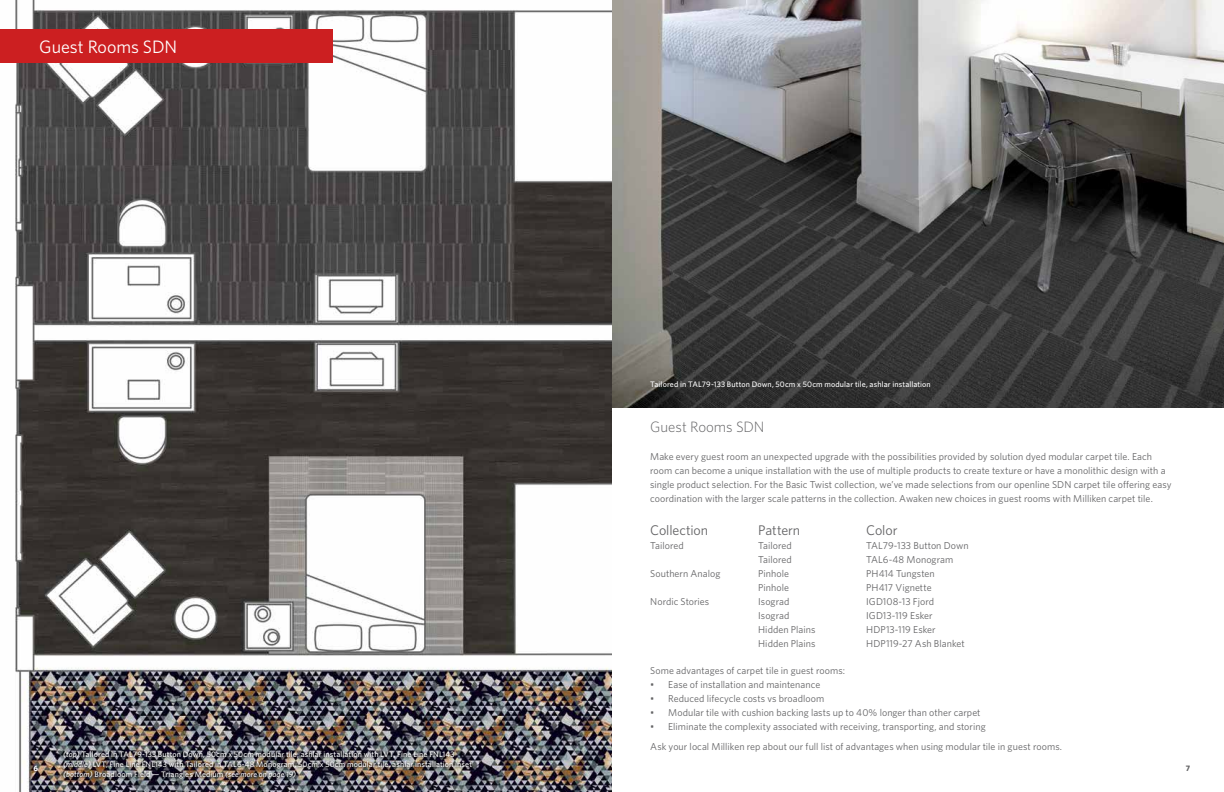
<style>
.page{position:relative;width:1224px;height:792px;background:#fff}
.page>*{position:absolute;margin:0;border:0;box-sizing:border-box;transform-origin:0 0}
.t1{font:18px "Whitney";letter-spacing:-.005em;color:#fff}
.t2{font:300 15px "Whitney";letter-spacing:-.005em;color:#636365}
.t3{font:14px "Whitney";letter-spacing:-.005em;color:#636365}
.t4{font:10px/14px "Whitney";letter-spacing:.005em;color:#636365}
.t5{font:500 8px/10px "Whitney";letter-spacing:.015em;color:#fff}
.t6{font:700 8px "Whitney";color:#fff}
.t7{font:700 8px "Whitney";color:#636365}
.s1{font-style:italic}
</style>
<div class="page">
<img style="left:612px;top:0;width:612px;height:408px">
<img style="left:15px;top:0;width:597px;height:792px">
<div style="left:0;top:29px;width:333px;height:34px;background:#cc1f21"></div>
<img style="left:60px;top:749px;width:413px;height:33px">
<h1 class="t1" style="left:39px;top:34px;width:140px">Guest Rooms SDN</h1>
<p class="t5" style="left:650px;top:379px;width:282px">Tailored in TAL79-133 Button Down, 50cm x 50cm modular tile, ashlar installation</p>
<h2 class="t2" style="left:650px;top:417px;width:116px">Guest Rooms SDN</h2>
<p class="t4" style="left:650px;top:449px;width:523px">Make every guest room an unexpected upgrade with the possibilities provided by solution dyed modular carpet tile. Each room can become a unique installation with the use of multiple products to create texture or have a monolithic design with a single product selection. For the Basic Twist collection, we’ve made selections from our openline SDN carpet tile offering easy coordination with the larger scale patterns in the collection. Awaken new choices in guest rooms with Milliken carpet tile.</p>
<h3 class="t3" style="left:650px;top:520px;width:59px">Collection</h3>
<h3 class="t3" style="left:758px;top:520px;width:44px">Pattern</h3>
<h3 class="t3" style="left:866px;top:520px;width:33px">Color</h3>
<p class="t4" style="left:650px;top:538px;width:35px">Tailored</p>
<p class="t4" style="left:758px;top:538px;width:35px">Tailored</p>
<p class="t4" style="left:866px;top:538px;width:104px">TAL79-133 Button Down</p>
<p class="t4" style="left:758px;top:552px;width:35px">Tailored</p>
<p class="t4" style="left:866px;top:552px;width:89px">TAL6-48 Monogram</p>
<p class="t4" style="left:650px;top:566px;width:72px">Southern Analog</p>
<p class="t4" style="left:758px;top:566px;width:32px">Pinhole</p>
<p class="t4" style="left:866px;top:566px;width:70px">PH414 Tungsten</p>
<p class="t4" style="left:758px;top:580px;width:32px">Pinhole</p>
<p class="t4" style="left:866px;top:580px;width:67px">PH417 Vignette</p>
<p class="t4" style="left:650px;top:594px;width:61px">Nordic Stories</p>
<p class="t4" style="left:758px;top:594px;width:33px">Isograd</p>
<p class="t4" style="left:866px;top:594px;width:69px">IGD108-13 Fjord</p>
<p class="t4" style="left:758px;top:608px;width:33px">Isograd</p>
<p class="t4" style="left:866px;top:608px;width:68px">IGD13-119 Esker</p>
<p class="t4" style="left:758px;top:622px;width:59px">Hidden Plains</p>
<p class="t4" style="left:866px;top:622px;width:71px">HDP13-119 Esker</p>
<p class="t4" style="left:758px;top:636px;width:59px">Hidden Plains</p>
<p class="t4" style="left:866px;top:636px;width:100px">HDP119-27 Ash Blanket</p>
<p class="t4" style="left:650px;top:663px;width:196px">Some advantages of carpet tile in guest rooms:</p>
<p class="t4" style="left:650px;top:677px;width:172px">• Ease of installation and maintenance</p>
<p class="t4" style="left:650px;top:691px;width:175px">• Reduced lifecycle costs vs broadloom</p>
<p class="t4" style="left:650px;top:705px;width:332px">• Modular tile with cushion backing lasts up to 40% longer than other carpet</p>
<p class="t4" style="left:650px;top:716px;width:413px;line-height:20px">• Eliminate the complexity associated with receiving, transporting, and storing<br>Ask your local Milliken rep about our full list of advantages when using modular tile in guest rooms.</p>
<p class="t5" style="left:63px;top:749px;width:411px"><span class="s1">(top)</span> Tailored in TAL79-133 Button Down, 50cm x 50cm modular tile, ashlar installation with LVT, Fine Line FNL143 <span class="s1">(middle)</span> LVT, Fine Line FNL143 with Tailored in TAL6-48 Monogram, 50cm x 50cm modular tile, ashlar installation inset <span class="s1">(bottom)</span> Broadloom Field — Triangles Medium <span class="s1">(see more on page 19)</span></p>
<p class="t6" style="left:34px;top:763px;width:6px">6</p>
<p class="t7" style="left:1186px;top:763px;width:6px">7</p>
</div>
